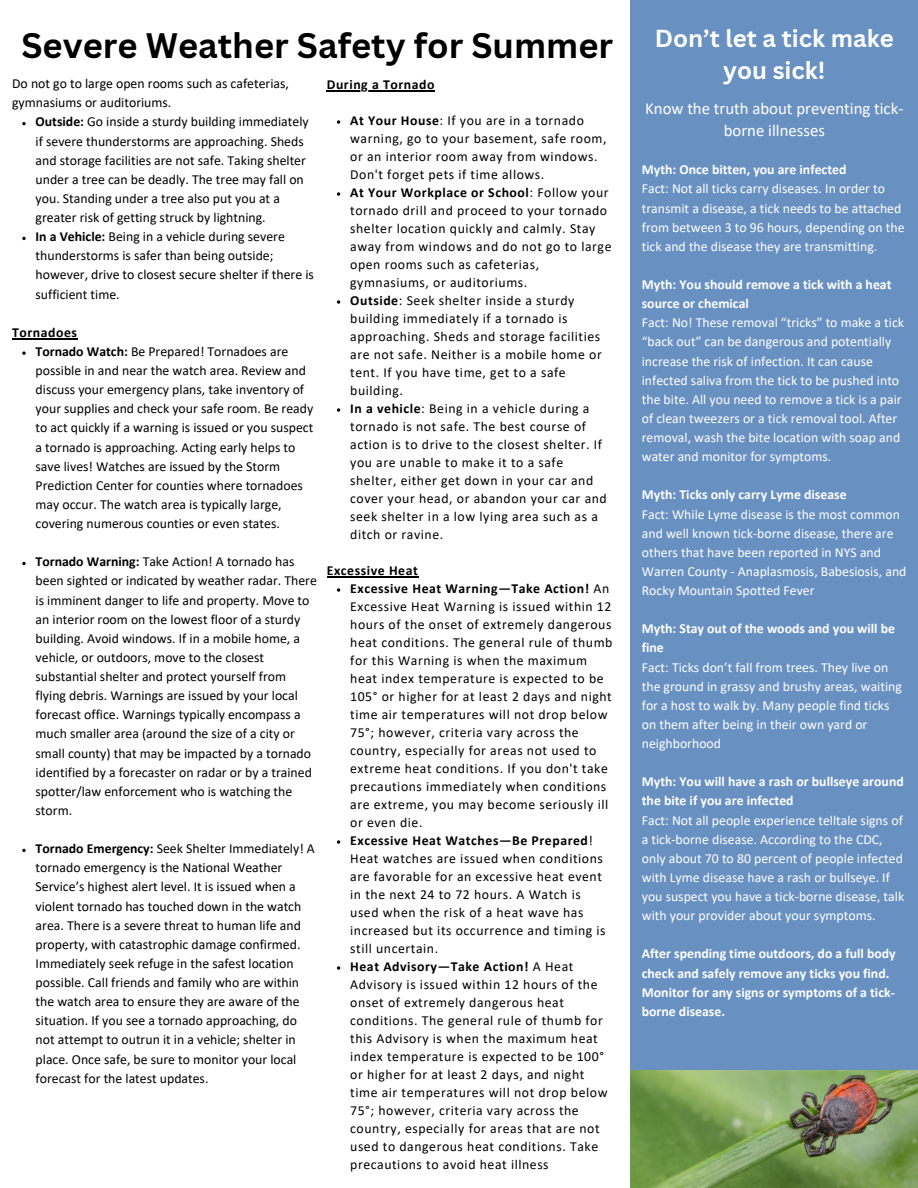
<style>
.page{position:relative;width:918px;height:1188px;background:#fff}
.page>*{position:absolute;margin:0;border:0;box-sizing:border-box;transform-origin:0 0}
.t1{font:700 34.5px "Canva Sans";color:#000}
.t2{font:700 24px/32.7px "Canva Sans";color:#fff;text-align:center}
.t3{font:16.8px/22.5px "Calibri";color:#fff;text-align:center}
.t4{font:13.8px/19.2px "Calibri";color:#000}
.t5{font:13.8px/18px "Calibri";letter-spacing:.04em;color:#000}
.t6{font:13.8px/19.2px "Calibri";color:#fff}
.t7{font:700 13.8px/19.2px "Calibri";color:#fff}
.t8{font:700 13.8px "Calibri";letter-spacing:.04em;color:#000}
.s1{font-weight:700}
</style>
<div class="page">
<div style="left:630px;top:0;width:288px;height:1188px;background:#6891c2"></div>
<img style="left:630px;top:1071px;width:288px;height:117px">
<svg style="left:22px;top:122px;width:4px;height:3px"></svg>
<svg style="left:22px;top:237px;width:4px;height:3px"></svg>
<hr style="left:12px;top:338px;width:66px;height:1px;background:#000">
<svg style="left:22px;top:351px;width:4px;height:4px"></svg>
<svg style="left:22px;top:562px;width:4px;height:3px"></svg>
<svg style="left:22px;top:849px;width:4px;height:3px"></svg>
<hr style="left:327px;top:90px;width:108px;height:1px;background:#000">
<svg style="left:337px;top:120px;width:3px;height:4px"></svg>
<svg style="left:337px;top:192px;width:3px;height:4px"></svg>
<svg style="left:337px;top:300px;width:3px;height:4px"></svg>
<svg style="left:337px;top:408px;width:3px;height:4px"></svg>
<hr style="left:327px;top:576px;width:91px;height:1px;background:#000">
<svg style="left:337px;top:588px;width:3px;height:4px"></svg>
<svg style="left:337px;top:840px;width:3px;height:4px"></svg>
<svg style="left:337px;top:966px;width:3px;height:4px"></svg>
<p class="t1" style="left:21px;top:21px;width:593px">Severe Weather Safety for Summer</p>
<p class="t4" style="left:12px;top:75px;width:278px">Do not go to large open rooms such as cafeterias, gymnasiums or auditoriums.</p>
<p class="t4" style="left:36px;top:113px;width:275px"><span class="s1">Outside:</span> Go inside a sturdy building immediately if severe thunderstorms are approaching. Sheds and storage facilities are not safe. Taking shelter under a tree can be deadly. The tree may fall on you. Standing under a tree also put you at a greater risk of getting struck by lightning.</p>
<h4 class="t4" style="left:36px;top:228px;width:280px"><span class="s1">In a Vehicle:</span> Being in a vehicle during severe thunderstorms is safer than being outside; however, drive to closest secure shelter if there is sufficient time.</h4>
<p class="t8" style="left:12px;top:326px;width:66px">Tornadoes</p>
<p class="t4" style="left:36px;top:343px;width:279px"><span class="s1">Tornado Watch:</span> Be Prepared! Tornadoes are possible in and near the watch area. Review and discuss your emergency plans, take inventory of your supplies and check your safe room. Be ready to act quickly if a warning is issued or you suspect a tornado is approaching. Acting early helps to save lives! Watches are issued by the Storm Prediction Center for counties where tornadoes may occur. The watch area is typically large, covering numerous counties or even states.</p>
<p class="t4" style="left:36px;top:553px;width:283px"><span class="s1">Tornado Warning:</span> Take Action! A tornado has been sighted or indicated by weather radar. There is imminent danger to life and property. Move to an interior room on the lowest floor of a sturdy building. Avoid windows. If in a mobile home, a vehicle, or outdoors, move to the closest substantial shelter and protect yourself from flying debris. Warnings are issued by your local forecast office. Warnings typically encompass a much smaller area (around the size of a city or small county) that may be impacted by a tornado identified by a forecaster on radar or by a trained spotter/law enforcement who is watching the storm.</p>
<h4 class="t4" style="left:36px;top:840px;width:281px"><span class="s1">Tornado Emergency:</span> Seek Shelter Immediately! A tornado emergency is the National Weather Service’s highest alert level. It is issued when a violent tornado has touched down in the watch area. There is a severe threat to human life and property, with catastrophic damage confirmed.<br>Immediately seek refuge in the safest location possible. Call friends and family who are within the watch area to ensure they are aware of the situation. If you see a tornado approaching, do not attempt to outrun it in a vehicle; shelter in place. Once safe, be sure to monitor your local forecast for the latest updates.</h4>
<p class="t8" style="left:327px;top:78px;width:109px">During a Tornado</p>
<p class="t5" style="left:350px;top:112px;width:258px"><span class="s1">At Your House</span>: If you are in a tornado warning, go to your basement, safe room, or an interior room away from windows.<br>Don't forget pets if time allows.</p>
<p class="t5" style="left:350px;top:184px;width:263px"><span class="s1">At Your Workplace or School</span>: Follow your tornado drill and proceed to your tornado shelter location quickly and calmly. Stay away from windows and do not go to large open rooms such as cafeterias, gymnasiums, or auditoriums.</p>
<p class="t5" style="left:350px;top:292px;width:253px"><span class="s1">Outside</span>: Seek shelter inside a sturdy building immediately if a tornado is approaching. Sheds and storage facilities are not safe. Neither is a mobile home or tent. If you have time, get to a safe building.</p>
<h4 class="t5" style="left:350px;top:400px;width:258px"><span class="s1">In a vehicle</span>: Being in a vehicle during a tornado is not safe. The best course of action is to drive to the closest shelter. If you are unable to make it to a safe shelter, either get down in your car and cover your head, or abandon your car and seek shelter in a low lying area such as a ditch or ravine.</h4>
<p class="t8" style="left:327px;top:564px;width:93px">Excessive Heat</p>
<p class="t5" style="left:350px;top:580px;width:264px"><span class="s1">Excessive Heat Warning—Take Action!</span> An Excessive Heat Warning is issued within 12 hours of the onset of extremely dangerous heat conditions. The general rule of thumb for this Warning is when the maximum heat index temperature is expected to be 105° or higher for at least 2 days and night time air temperatures will not drop below 75°; however, criteria vary across the country, especially for areas not used to extreme heat conditions. If you don't take precautions immediately when conditions are extreme, you may become seriously ill or even die.</p>
<p class="t5" style="left:350px;top:832px;width:257px"><span class="s1">Excessive Heat Watches—Be Prepared</span>!<br>Heat watches are issued when conditions are favorable for an excessive heat event in the next 24 to 72 hours. A Watch is used when the risk of a heat wave has increased but its occurrence and timing is still uncertain.</p>
<p class="t5" style="left:350px;top:958px;width:259px"><span class="s1">Heat Advisory—Take Action!</span> A Heat Advisory is issued within 12 hours of the onset of extremely dangerous heat conditions. The general rule of thumb for this Advisory is when the maximum heat index temperature is expected to be 100° or higher for at least 2 days, and night time air temperatures will not drop below 75°; however, criteria vary across the country, especially for areas that are not used to dangerous heat conditions. Take precautions to avoid heat illness</p>
<h2 class="t2" style="left:655px;top:21px;width:241px">Don’t let a tick make you sick!</h2>
<h3 class="t3" style="left:645px;top:98px;width:260px">Know the truth about preventing tick&shy;borne illnesses</h3>
<p class="t7" style="left:642px;top:161px;width:206px">Myth: Once bitten, you are infected</p>
<p class="t6" style="left:642px;top:180px;width:264px">Fact: Not all ticks carry diseases. In order to transmit a disease, a tick needs to be attached from between 3 to 96 hours, depending on the tick and the disease they are transmitting.</p>
<p class="t7" style="left:642px;top:276px;width:251px">Myth: You should remove a tick with a heat source or chemical</p>
<p class="t6" style="left:642px;top:314px;width:264px">Fact: No! These removal “tricks” to make a tick “back out” can be dangerous and potentially increase the risk of infection. It can cause infected saliva from the tick to be pushed into the bite. All you need to remove a tick is a pair of clean tweezers or a tick removal tool. After removal, wash the bite location with soap and water and monitor for symptoms.</p>
<p class="t7" style="left:642px;top:486px;width:206px">Myth: Ticks only carry Lyme disease</p>
<p class="t6" style="left:642px;top:506px;width:266px">Fact: While Lyme disease is the most common and well known tick-borne disease, there are others that have been reported in NYS and Warren County - Anaplasmosis, Babesiosis, and Rocky Mountain Spotted Fever</p>
<p class="t7" style="left:642px;top:620px;width:255px">Myth: Stay out of the woods and you will be fine</p>
<p class="t6" style="left:642px;top:659px;width:262px">Fact: Ticks don’t fall from trees. They live on the ground in grassy and brushy areas, waiting for a host to walk by. Many people find ticks on them after being in their own yard or neighborhood</p>
<p class="t7" style="left:642px;top:773px;width:263px">Myth: You will have a rash or bullseye around the bite if you are infected</p>
<p class="t6" style="left:642px;top:812px;width:264px">Fact: Not all people experience telltale signs of a tick-borne disease. According to the CDC, only about 70 to 80 percent of people infected with Lyme disease have a rash or bullseye. If you suspect you have a tick-borne disease, talk with your provider about your symptoms.</p>
<h4 class="t7" style="left:642px;top:945px;width:255px">After spending time outdoors, do a full body check and safely remove any ticks you find.<br>Monitor for any signs or symptoms of a tick&shy;borne disease.</h4>
</div>
